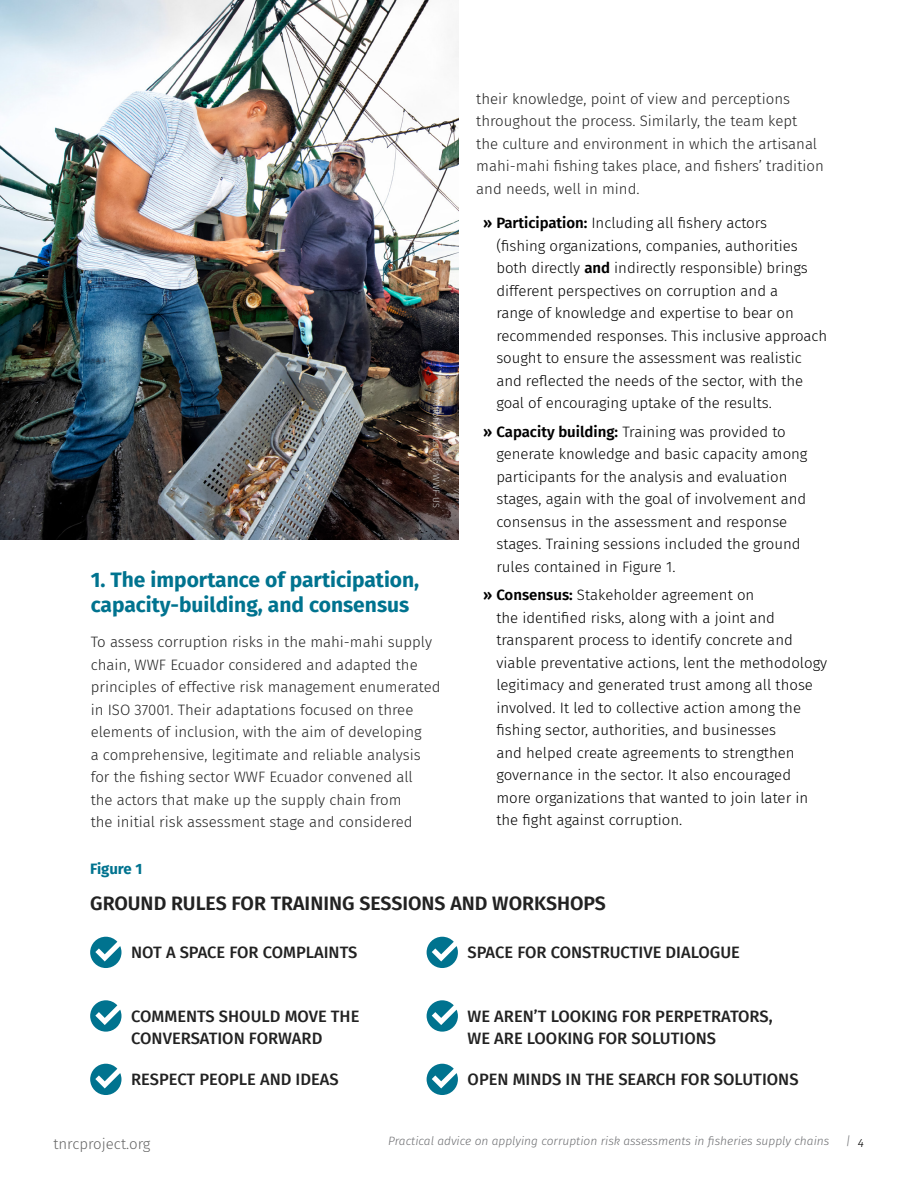
<style>
.page{position:relative;width:918px;height:1188px;background:#fff}
.page>*{position:absolute;margin:0;border:0;box-sizing:border-box;transform-origin:0 0}
.t1{font:700 21px/25.2px "Fira Sans";color:#00738f}
.t2{font:600 19.5px "Fira Sans";color:#222}
.t3{font:500 16.5px/22.5px "Fira Sans";color:#222}
.t4{font:300 15px/22.5px "Fira Sans";color:#000}
.t5{font:300 15px/22.5px "Fira Sans";color:#222}
.t6{font:700 15px "Fira Sans";letter-spacing:-.01em;color:#00738f}
.t7{font:italic 300 12px "Fira Sans";color:#6d6e71}
.t8{font:300 9px "Fira Sans";color:#ccc}
.s1{font-weight:600}
.s2{color:#000}
</style>
<div class="page">
<img style="left:0;top:0;width:458px;height:540px">
<svg style="left:90px;top:937px;width:32px;height:31px"></svg>
<svg style="left:90px;top:1000px;width:32px;height:32px"></svg>
<svg style="left:90px;top:1064px;width:32px;height:31px"></svg>
<svg style="left:427px;top:937px;width:31px;height:31px"></svg>
<svg style="left:427px;top:1000px;width:31px;height:32px"></svg>
<svg style="left:427px;top:1064px;width:31px;height:31px"></svg>
<p class="t8" style="left:443px;top:389px;width:120px;rotate:90deg">© Antonio Busiello / WWF-US</p>
<h1 class="t1" style="left:91px;top:565px;width:330px">1. The importance of participation, capacity-building, and consensus</h1>
<p class="t5" style="left:91px;top:631px;width:351px">To assess corruption risks in the mahi-mahi supply chain, WWF Ecuador considered and adapted the principles of effective risk management enumerated in ISO 37001. Their adaptations focused on three elements of inclusion, with the aim of developing<br>a comprehensive, legitimate and reliable analysis for the fishing sector WWF Ecuador convened all<br>the actors that make up the supply chain from<br>the initial risk assessment stage and considered</p>
<p class="t5" style="left:476px;top:87px;width:349px">their knowledge, point of view and perceptions throughout the process. Similarly, the team kept<br>the culture and environment in which the artisanal mahi-mahi fishing takes place, and fishers’ tradition and needs, well in mind.</p>
<p class="t4" style="left:496px;top:212px;width:332px;text-indent:-13px"><span class="s1">» Participation:</span> Including all fishery actors<br>(fishing organizations, companies, authorities both directly <span class="s1">and</span> indirectly responsible) brings different perspectives on corruption and a<br>range of knowledge and expertise to bear on recommended responses. This inclusive approach sought to ensure the assessment was realistic and reflected the needs of the sector, with the goal of encouraging uptake of the results.</p>
<p class="t4" style="left:496px;top:420px;width:313px;text-indent:-13px"><span class="s1">» Capacity building:</span> Training was provided to generate knowledge and basic capacity among participants for the analysis and evaluation stages, again with the goal of involvement and consensus in the assessment and response stages. Training sessions included the ground rules contained in Figure 1.</p>
<p class="t4" style="left:496px;top:584px;width:332px;text-indent:-13px"><span class="s1">» Consensus:</span> Stakeholder agreement on<br>the identified risks, along with a joint and transparent process to identify concrete and viable preventative actions, lent the methodology legitimacy and generated trust among all those involved. It led to collective action among the fishing sector, authorities, and businesses<br>and helped create agreements to strengthen governance in the sector. It also encouraged more organizations that wanted to join later in the fight against corruption.</p>
<p class="t6" style="left:90px;top:856px;width:54px">Figure 1</p>
<h2 class="t2" style="left:90px;top:887px;width:517px">GROUND RULES FOR TRAINING SESSIONS AND WORKSHOPS</h2>
<p class="t3" style="left:131px;top:940px;width:228px">NOT A SPACE FOR COMPLAINTS</p>
<p class="t3" style="left:468px;top:940px;width:274px">SPACE FOR CONSTRUCTIVE DIALOGUE</p>
<p class="t3" style="left:131px;top:1004px;width:230px">COMMENTS SHOULD MOVE THE<br>CONVERSATION FORWARD</p>
<p class="t3" style="left:131px;top:1067px;width:209px">RESPECT PEOPLE AND IDEAS</p>
<p class="t3" style="left:468px;top:1004px;width:307px">WE AREN’T LOOKING FOR PERPETRATORS,<br>WE ARE LOOKING FOR SOLUTIONS</p>
<p class="t3" style="left:468px;top:1067px;width:332px">OPEN MINDS IN THE SEARCH FOR SOLUTIONS</p>
<p class="t4" style="left:53px;top:1132px;width:99px">tnrcproject.org</p>
<p class="t7" style="left:388px;top:1133px;width:443px">Practical advice on applying corruption risk assessments in fisheries supply chains</p>
<p class="t7" style="left:846px;top:1133px;width:20px">| <span class="s2">4</span></p>
</div>
